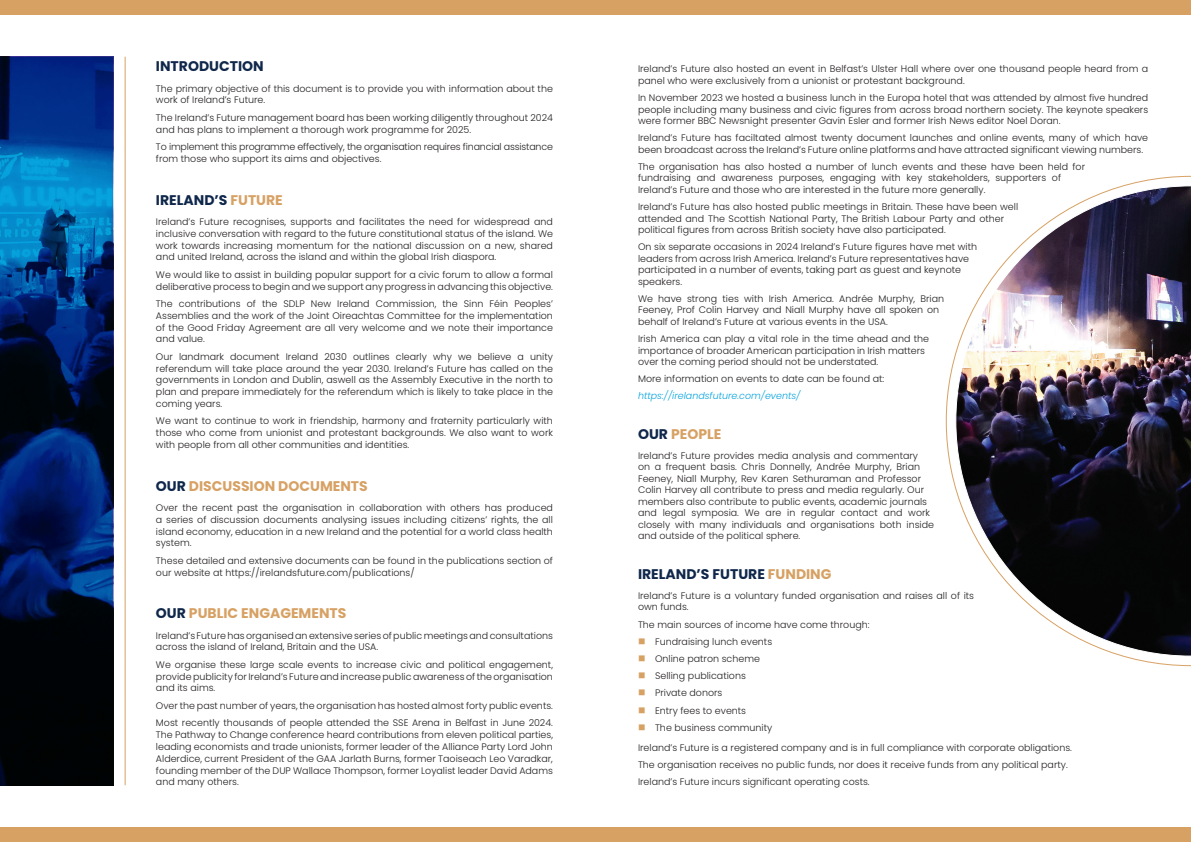
<style>
.page{position:relative;width:1191px;height:842px;background:#fff}
.page>*{position:absolute;margin:0;border:0;box-sizing:border-box;transform-origin:0 0}
.t1{font:700 14px "Poppins";color:#d7a164}
.t2{font:700 14px "Poppins";color:#0f274a}
.t3{font:300 9.5px/11.8px "Poppins";color:#231f20}
.t4{font:300 9.5px/11.8px "Poppins";letter-spacing:-.02em;color:#231f20}
.t5{font:italic 300 9.5px "Poppins";color:#06a3df}
.s1{color:#d7a164}
.s2{color:#0f274a}
</style>
<div class="page">
<svg style="left:0;top:57px;width:113px;height:728px;background:#012757"></svg>
<img style="left:955px;top:185px;width:236px;height:472px">
<div style="left:595px;top:828px;width:596px;height:14px;background:#d7a164"></div>
<div style="left:0;top:828px;width:595px;height:14px;background:#d7a164"></div>
<div style="left:595px;top:0;width:596px;height:14px;background:#d7a164"></div>
<div style="left:0;top:0;width:595px;height:14px;background:#d7a164"></div>
<hr style="left:125px;top:57px;width:1px;height:728px;background:#d7a164">
<h1 class="t2" style="left:156px;top:58px;width:109px">INTRODUCTION</h1>
<p class="t3" style="left:156px;top:83px;width:398px">The primary objective of this document is to provide you with information about the work of Ireland’s Future.</p>
<p class="t3" style="left:156px;top:112px;width:398px">The Ireland’s Future management board has been working diligently throughout 2024 and has plans to implement a thorough work programme for 2025.</p>
<p class="t4" style="left:156px;top:141px;width:398px">To implement this programme effectively, the organisation requires financial assistance from those who support its aims and objectives.</p>
<h1 class="t2" style="left:156px;top:192px;width:128px">IRELAND’S <span class="s1">FUTURE</span></h1>
<p class="t3" style="left:156px;top:216px;width:398px;text-align:justify">Ireland’s Future recognises, supports and facilitates the need for widespread and inclusive conversation with regard to the future constitutional status of the island. We work towards increasing momentum for the national discussion on a new, shared and united Ireland, across the island and within the global Irish diaspora.</p>
<p class="t3" style="left:156px;top:269px;width:398px">We would like to assist in building popular support for a civic forum to allow a formal deliberative process to begin and we support any progress in advancing this objective.</p>
<p class="t3" style="left:156px;top:298px;width:398px;text-align:justify">The contributions of the SDLP New Ireland Commission, the Sinn Féin Peoples’ Assemblies and the work of the Joint Oireachtas Committee for the implementation of the Good Friday Agreement are all very welcome and we note their importance and value.</p>
<p class="t3" style="left:156px;top:351px;width:398px;text-align:justify">Our landmark document Ireland 2030 outlines clearly why we believe a unity referendum will take place around the year 2030. Ireland’s Future has called on the governments in London and Dublin, aswell as the Assembly Executive in the north to plan and prepare immediately for the referendum which is likely to take place in the coming years.</p>
<p class="t3" style="left:156px;top:415px;width:398px;text-align:justify">We want to continue to work in friendship, harmony and fraternity particularly with those who come from unionist and protestant backgrounds. We also want to work with people from all other communities and identities.</p>
<h1 class="t1" style="left:156px;top:478px;width:213px"><span class="s2">OUR</span> DISCUSSION DOCUMENTS</h1>
<p class="t3" style="left:156px;top:502px;width:398px;text-align:justify">Over the recent past the organisation in collaboration with others has produced a series of discussion documents analysing issues including citizens’ rights, the all island economy, education in a new Ireland and the potential for a world class health system.</p>
<p class="t3" style="left:156px;top:555px;width:398px">These detailed and extensive documents can be found in the publications section of our website at https://irelandsfuture.com/publications/</p>
<h1 class="t1" style="left:156px;top:605px;width:192px"><span class="s2">OUR</span> PUBLIC ENGAGEMENTS</h1>
<p class="t3" style="left:156px;top:629px;width:398px">Ireland’s Future has organised an extensive series of public meetings and consultations across the island of Ireland, Britain and the USA.</p>
<p class="t3" style="left:156px;top:659px;width:398px;text-align:justify">We organise these large scale events to increase civic and political engagement, provide publicity for Ireland’s Future and increase public awareness of the organisation and its aims.</p>
<p class="t3" style="left:156px;top:697px;width:398px;line-height:17.5px">Over the past number of years, the organisation has hosted almost forty public events.<br>Most recently thousands of people attended the SSE Arena in Belfast in June 2024.</p>
<p class="t3" style="left:156px;top:729px;width:398px;text-align:justify">The Pathway to Change conference heard contributions from eleven political parties, leading economists and trade unionists, former leader of the Alliance Party Lord John Alderdice, current President of the GAA Jarlath Burns, former Taoiseach Leo Varadkar, founding member of the DUP Wallace Thompson, former Loyalist leader David Adams and many others.</p>
<p class="t3" style="left:638px;top:63px;width:512px;line-height:11.5px">Ireland’s Future also hosted an event in Belfast’s Ulster Hall where over one thousand people heard from a panel who were exclusively from a unionist or protestant background.</p>
<p class="t3" style="left:638px;top:92px;width:512px;line-height:11.5px;text-align:justify">In November 2023 we hosted a business lunch in the Europa hotel that was attended by almost five hundred people including many business and civic figures from across broad northern society. The keynote speakers were former BBC Newsnight presenter Gavin Esler and former Irish News editor Noel Doran.</p>
<p class="t3" style="left:638px;top:132px;width:511px;line-height:11.5px">Ireland’s Future has faciltated almost twenty document launches and online events, many of which have been broadcast across the Ireland’s Future online platforms and have attracted significant viewing numbers.</p>
<p class="t3" style="left:638px;top:161px;width:448px;line-height:11.5px">The organisation has also hosted a number of lunch events and these have been held for fundraising and awareness purposes, engaging with key stakeholders, supporters of<br>Ireland’s Future and those who are interested in the future more generally.</p>
<p class="t3" style="left:638px;top:201px;width:382px;line-height:11.5px">Ireland’s Future has also hosted public meetings in Britain. These have been well attended and The Scottish National Party, The British Labour Party and other political figures from across British society have also participated.</p>
<p class="t3" style="left:638px;top:241px;width:340px;line-height:11.5px">On six separate occasions in 2024 Ireland’s Future figures have met with leaders from across Irish America. Ireland’s Future representatives have participated in a number of events, taking part as guest and keynote speakers.</p>
<p class="t3" style="left:638px;top:293px;width:308px;line-height:11.5px">We have strong ties with Irish America. Andrée Murphy, Brian<br>Feeney, Prof Colin Harvey and Niall Murphy have all spoken on behalf of Ireland’s Future at various events in the USA.</p>
<p class="t3" style="left:638px;top:333px;width:293px;line-height:11.5px">Irish America can play a vital role in the time ahead and the importance of broader American participation in Irish matters over the coming period should not be understated.</p>
<p class="t3" style="left:638px;top:373px;width:248px">More information on events to date can be found at:</p>
<p class="t5" style="left:638px;top:391px;width:164px">https://irelandsfuture.com/events/</p>
<h1 class="t1" style="left:638px;top:426px;width:85px"><span class="s2">OUR</span> PEOPLE</h1>
<p class="t3" style="left:638px;top:450px;width:298px;line-height:11.5px">Ireland’s Future provides media analysis and commentary<br>on a frequent basis. Chris Donnelly, Andrée Murphy, Brian Feeney, Niall Murphy, Rev Karen Sethuraman and Professor Colin Harvey all contribute to press and media regularly. Our members also contribute to public events, academic journals and legal symposia. We are in regular contact and work closely with many individuals and organisations both inside and outside of the political sphere.</p>
<h1 class="t2" style="left:638px;top:566px;width:195px">IRELAND’S FUTURE <span class="s1">FUNDING</span></h1>
<p class="t3" style="left:638px;top:590px;width:337px;line-height:11.5px">Ireland’s Future is a voluntary funded organisation and raises all of its own funds.</p>
<p class="t3" style="left:655px;top:616px;width:216px;line-height:17.2px;text-indent:-17px">The main sources of income have come through:<br>Fundraising lunch events<br>Online patron scheme<br>Selling publications<br>Private donors<br>Entry fees to events<br>The business community</p>
<p class="t3" style="left:638px;top:739px;width:435px;line-height:17.2px">Ireland’s Future is a registered company and is in full compliance with corporate obligations.<br>The organisation receives no public funds, nor does it receive funds from any political party.<br>Ireland’s Future incurs significant operating costs.</p>
</div>
